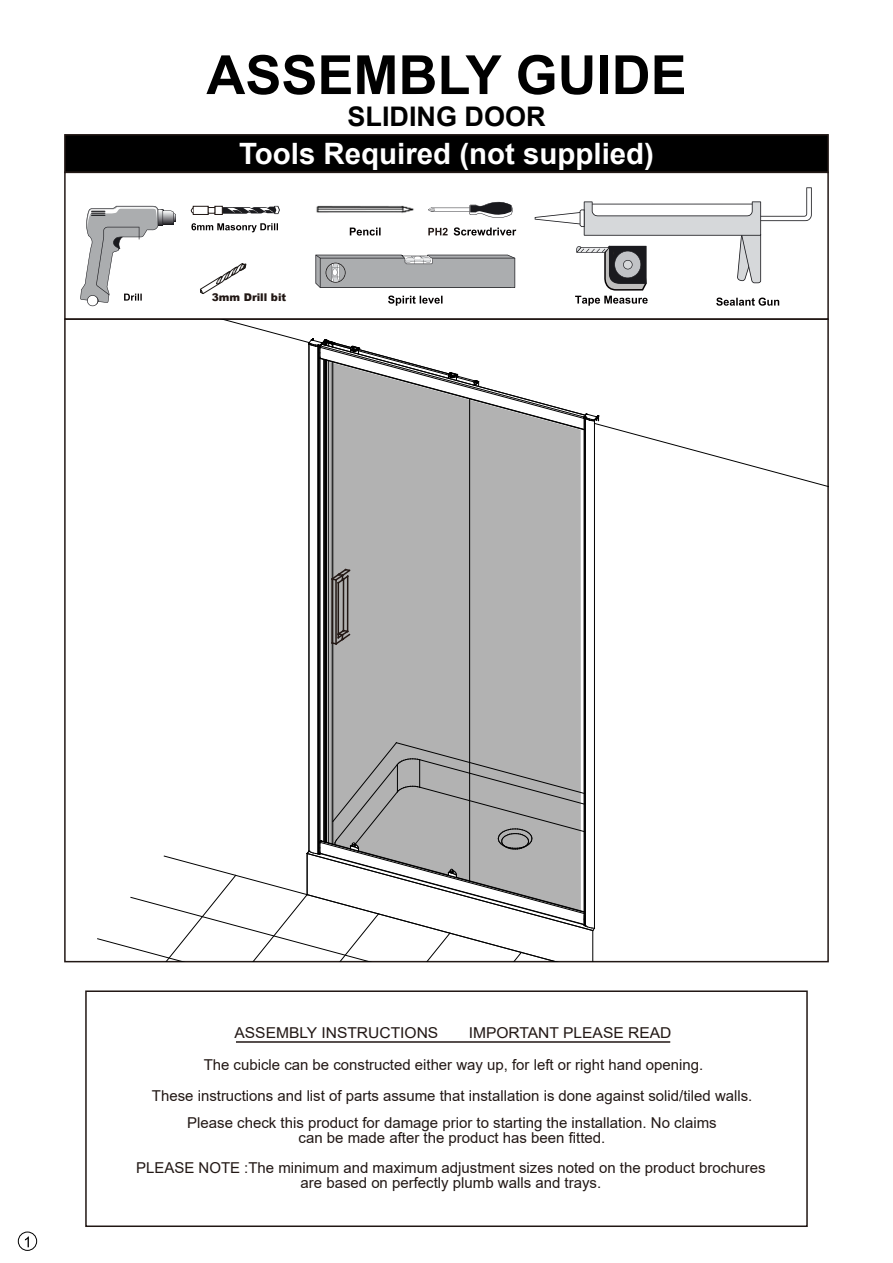
<style>
.page{position:relative;width:893px;height:1263px;background:#fff}
.page>*{position:absolute;margin:0;border:0;box-sizing:border-box;transform-origin:0 0}
.t1{font:700 54px "Arial";color:#000}
.t2{font:700 29.4px "Arial";color:#fff}
.t3{font:700 27px "Arial";color:#000}
.t4{font:15px/27.8px "Arial";color:#221815;text-align:center}
.t5{font:15px "Arial";color:#221815;scale:1.04 1}
.t6{font:900 10.65px "Arial";color:#221815}
</style>
<div class="page">
<div style="left:18px;top:1232px;width:19px;height:18px;border:1px solid #000;border-radius:50%"></div>
<svg style="left:25px;top:1236px;width:4px;height:11px"></svg>
<div style="left:64px;top:134px;width:765px;height:39px;background:#000;border:2px solid #221815"></div>
<div style="left:64px;top:172px;width:765px;height:148px;border:2px solid #221815"></div>
<svg style="left:388px;top:296px;width:54px;height:10px"></svg>
<svg style="left:315px;top:255px;width:200px;height:33px;background:#a3a5a7"></svg>
<img style="left:316px;top:206px;width:98px;height:7px">
<svg style="left:350px;top:228px;width:31px;height:8px"></svg>
<svg style="left:535px;top:187px;width:277px;height:119px"></svg>
<svg style="left:428px;top:201px;width:85px;height:17px"></svg>
<svg style="left:454px;top:227px;width:62px;height:9px"></svg>
<svg style="left:428px;top:228px;width:20px;height:7px"></svg>
<svg style="left:80px;top:206px;width:96px;height:100px"></svg>
<svg style="left:191px;top:223px;width:87px;height:9px"></svg>
<div style="left:193px;top:206px;width:16px;height:9px;border:1px solid #201714"></div>
<svg style="left:208px;top:206px;width:72px;height:8px"></svg>
<div style="left:208px;top:207px;width:7px;height:7px;border:1px solid #201714"></div>
<svg style="left:190px;top:207px;width:4px;height:7px"></svg>
<svg style="left:200px;top:263px;width:47px;height:31px"></svg>
<hr style="left:236px;top:1041px;width:434px;height:2px;background:#201613">
<div style="left:85px;top:990px;width:723px;height:237px;border:2px solid #201613"></div>
<hr style="left:319px;top:347px;width:1px;height:507px;background:#000">
<hr style="left:320px;top:357px;width:1px;height:486px;background:#000">
<hr style="left:585px;top:418px;width:1px;height:508px;background:#000">
<hr style="left:594px;top:421px;width:1px;height:507px;background:#000">
<hr style="left:318px;top:346px;width:1px;height:508px;background:#000">
<hr style="left:309px;top:344px;width:1px;height:507px;background:#000">
<svg style="left:164px;top:319px;width:664px;height:173px"></svg>
<svg style="left:321px;top:362px;width:264px;height:380px;background:#b3b3b3"></svg>
<svg style="left:97px;top:742px;width:606px;height:220px"></svg>
<hr style="left:343px;top:579px;width:1px;height:52px;background:#231815">
<hr style="left:331px;top:579px;width:2px;height:64px;background:#231815">
<hr style="left:337px;top:583px;width:2px;height:55px;background:#231815">
<svg style="left:330px;top:568px;width:21px;height:17px"></svg>
<hr style="left:335px;top:580px;width:2px;height:64px;background:#231815">
<svg style="left:331px;top:628px;width:20px;height:18px"></svg>
<hr style="left:347px;top:576px;width:1px;height:55px;background:#231815">
<h1 class="t1" style="left:206px;top:55px;width:482px">ASSEMBLY GUIDE</h1>
<h3 class="t3" style="left:347px;top:107px;width:200px">SLIDING DOOR</h3>
<h2 class="t2" style="left:239px;top:142px;width:416px">Tools Required (not supplied)</h2>
<p class="t6" style="left:212px;top:291px;width:76px">3mm Drill bit</p>
<p class="t5" style="left:234px;top:1027px;width:198px">ASSEMBLY INSTRUCTIONS</p>
<p class="t5" style="left:469px;top:1027px;width:196px">IMPORTANT PLEASE READ</p>
<p class="t4" style="left:204px;top:1052px;width:501px">The cubicle can be constructed either way up, for left or right hand opening.</p>
<p class="t4" style="left:152px;top:1083px;width:602px">These instructions and list of parts assume that installation is done against solid/tiled walls.<br>Please check this product for damage prior to starting the installation. No claims</p>
<p class="t4" style="left:136px;top:1124px;width:631px;line-height:30px">can be made after the product has been fitted.<br>PLEASE NOTE :The minimum and maximum adjustment sizes noted on the product brochures</p>
<p class="t4" style="left:301px;top:1170px;width:302px">are based on perfectly plumb walls and trays.</p>
</div>
